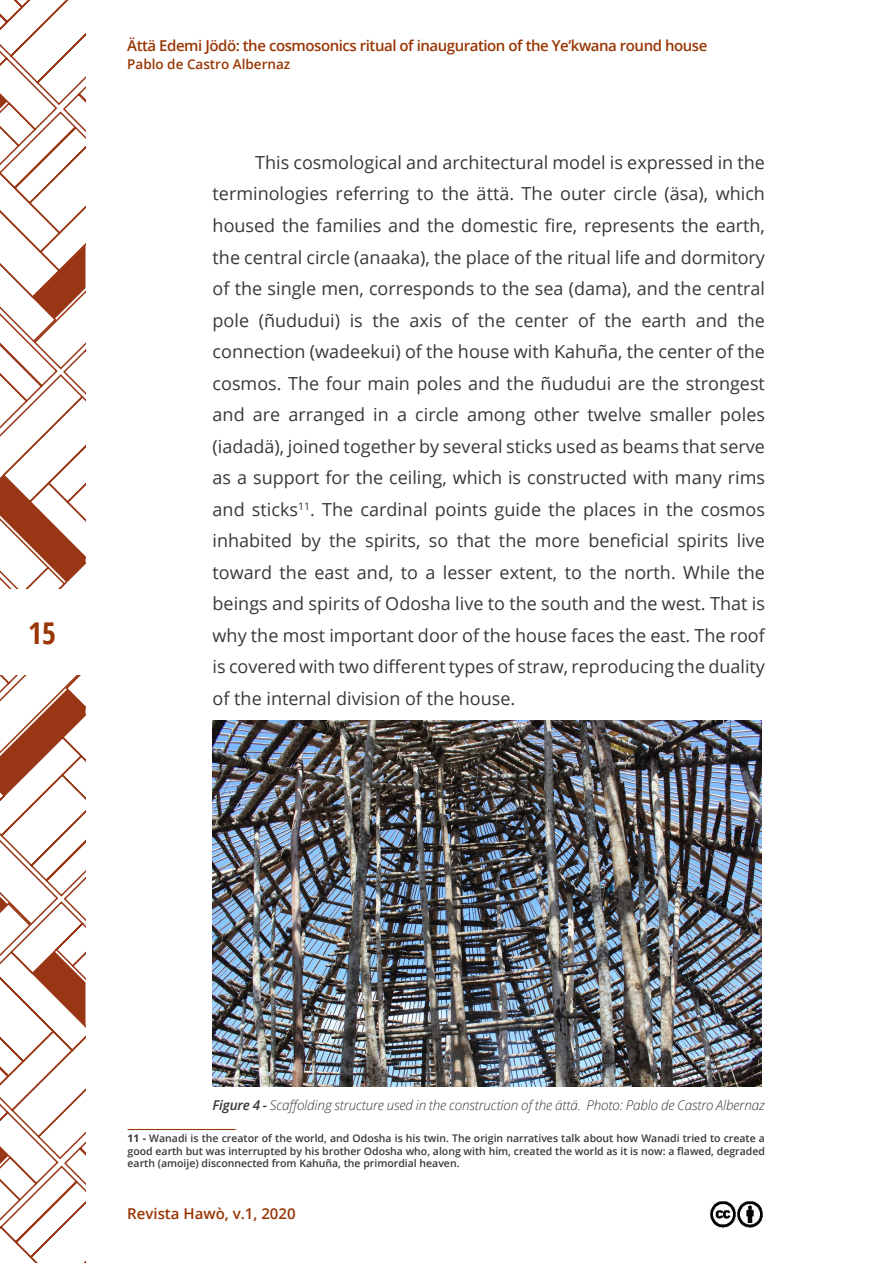
<style>
.page{position:relative;width:893px;height:1263px;background:#fff}
.page>*{position:absolute;margin:0;border:0;box-sizing:border-box;transform-origin:0 0}
.t1{font:700 30px "Open Sans Condensed";color:#993603}
.t2{font:18px/31.5px "Open Sans";color:#383837;text-align:justify}
.t3{font:600 15px "Open Sans";letter-spacing:-.03em;color:#993603}
.t4{font:600 15px "Open Sans";color:#983503}
.t5{font:italic 300 13.5px "Open Sans";letter-spacing:-.01em;color:#383837}
.t6{font:600 13.5px "Open Sans";color:#993603}
.t7{font:600 10.5px/12.6px "Open Sans";color:#383837;text-align:justify}
.s1{font-weight:600}
.s2{font-weight:700}
</style>
<div class="page">
<svg style="left:0;top:1px;width:86px;height:1262px"></svg>
<div style="left:0;top:590px;width:91px;height:85px;background:#fff"></div>
<img style="left:710px;top:1202px;width:25px;height:25px">
<img style="left:735px;top:1202px;width:28px;height:25px">
<hr style="left:128px;top:1129px;width:108px;height:1px;background:#993603">
<img style="left:213px;top:721px;width:548px;height:365px">
<h1 class="t1" style="left:28px;top:612px;width:29px">15</h1>
<p class="t3" style="left:127px;top:35px;width:582px">Ättä Edemi Jödö: the cosmosonics ritual of inauguration of the Ye’kwana round house</p>
<p class="t6" style="left:127px;top:55px;width:165px">Pablo de Castro Albernaz</p>
<p class="t2" style="left:213px;top:146px;width:554px;text-indent:43px">This cosmological and architectural model is expressed in the terminologies referring to the ättä. The outer circle (äsa), which housed the families and the domestic fire, represents the earth, the central circle (anaaka), the place of the ritual life and dormitory of the single men, corresponds to the sea (dama), and the central pole (ñududui) is the axis of the center of the earth and the connection (wadeekui) of the house with Kahuña, the center of the cosmos. The four main poles and the ñududui are the strongest and are arranged in a circle among other twelve smaller poles (iadadä), joined together by several sticks used as beams that serve as a support for the ceiling, which is constructed with many rims and sticks<sup>11</sup>. The cardinal points guide the places in the cosmos inhabited by the spirits, so that the more beneficial spirits live toward the east and, to a lesser extent, to the north. While the beings and spirits of Odosha live to the south and the west. That is why the most important door of the house faces the east. The roof is covered with two different types of straw, reproducing the duality of the internal division of the house.</p>
<p class="t5" style="left:213px;top:1096px;width:554px"><span class="s1">Figure 4 -</span> Scaffolding structure used in the construction of the ättä. Photo: Pablo de Castro Albernaz</p>
<p class="t7" style="left:128px;top:1132px;width:639px"><span class="s2">11 -</span> Wanadi is the creator of the world, and Odosha is his twin. The origin narratives talk about how Wanadi tried to create a good earth but was interrupted by his brother Odosha who, along with him, created the world as it is now: a flawed, degraded earth (amoije) disconnected from Kahuña, the primordial heaven.</p>
<p class="t4" style="left:127px;top:1203px;width:170px">Revista Hawò, v.1, 2020</p>
</div>
